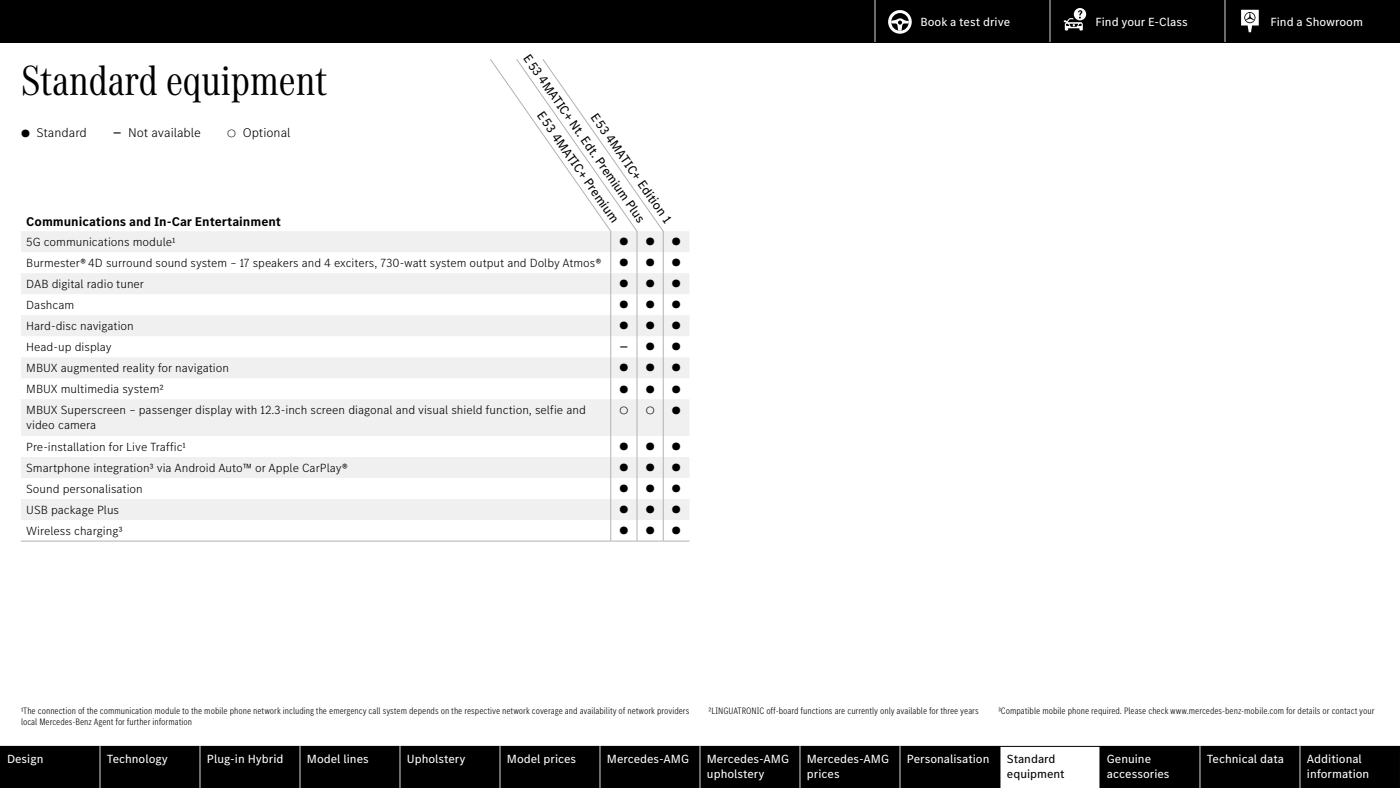
<style>
.page{position:relative;width:1400px;height:788px;background:#fff}
.page>*{position:absolute;margin:0;border:0;box-sizing:border-box;transform-origin:0 0}
.t1{font:43.75px "MB Corpo A Title Cond";color:#000}
.t2{font:13.12px "MB Corpo S Text";color:#000}
.t3{font:700 13.12px "MB Corpo S Text";color:#000}
.t4{font:300 13.12px "MB Corpo S Text";color:#000}
.t5{font:300 12.25px/15.8px "MB Corpo S Text";color:#000}
.t6{font:12.25px/14.7px "MB Corpo S Text";color:#fff}
.t7{font:12.25px/14.7px "MB Corpo S Text";color:#000}
.t8{font:700 10.85px "MB Corpo S Text";color:#000;scale:.9 1}
.t9{font:10.67px "MB Corpo S Text";color:#000;scale:1.04 1}
.t10{font:300 condensed 9.62px "MB Corpo S Text";color:#000}
.s1{font-size:10.67px}
.s2{font-weight:700;font-size:10.85px}
.s3{font-weight:400;font-size:10.67px}
</style>
<div class="page">
<svg style="left:21px;top:231px;width:668px;height:289px;fill:#f0f0f0"></svg>
<hr style="left:637px;top:399px;width:1px;height:37px;background:#b3b2b2">
<hr style="left:663px;top:399px;width:1px;height:37px;background:#b3b2b2">
<hr style="left:610px;top:399px;width:1px;height:37px;background:#b3b2b2">
<hr style="left:21px;top:540px;width:590px;height:1px;background:#b3b2b2">
<svg style="left:610px;top:436px;width:80px;height:105px"></svg>
<svg style="left:489px;top:59px;width:176px;height:340px"></svg>
<div style="left:0;top:0;width:1400px;height:42px;background:#000"></div>
<svg style="left:875px;top:0;width:384px;height:42px"></svg>
<svg style="left:0;top:746px;width:1400px;height:42px;background:#121212"></svg>
<hr style="left:1200px;top:746px;width:1px;height:42px;background:#d8d8d8">
<hr style="left:100px;top:746px;width:1px;height:42px;background:#d8d8d8">
<hr style="left:200px;top:746px;width:1px;height:42px;background:#d8d8d8">
<hr style="left:300px;top:746px;width:1px;height:42px;background:#d8d8d8">
<hr style="left:400px;top:746px;width:1px;height:42px;background:#d8d8d8">
<hr style="left:600px;top:746px;width:1px;height:42px;background:#d8d8d8">
<hr style="left:700px;top:746px;width:1px;height:42px;background:#d8d8d8">
<hr style="left:800px;top:746px;width:1px;height:42px;background:#d8d8d8">
<hr style="left:900px;top:746px;width:1px;height:42px;background:#d8d8d8">
<hr style="left:1000px;top:746px;width:1px;height:42px;background:#000">
<hr style="left:1100px;top:746px;width:1px;height:42px;background:#000">
<hr style="left:500px;top:746px;width:1px;height:42px;background:#d8d8d8">
<hr style="left:1300px;top:746px;width:1px;height:42px;background:#d8d8d8">
<p class="t2" style="left:534px;top:51px;width:203px;rotate:55deg">E 53 4MATIC+ Nt. Edt. Premium Plus</p>
<h1 class="t1" style="left:21px;top:51px;width:308px">Standard equipment</h1>
<p class="t4" style="left:21px;top:123px;width:67px"><span class="s1">●</span> Standard</p>
<p class="t4" style="left:113px;top:123px;width:89px"><span class="s2">—</span> Not available</p>
<p class="t4" style="left:227px;top:123px;width:65px"><span class="s1">○</span> Optional</p>
<p class="t2" style="left:547px;top:108px;width:134px;rotate:55deg">E 53 4MATIC+ Premium</p>
<p class="t2" style="left:601px;top:109px;width:132px;rotate:55deg">E 53 4MATIC+ Edition 1</p>
<p class="t3" style="left:26px;top:213px;width:256px">Communications and In-Car Entertainment</p>
<p class="t5" style="left:26px;top:233px;width:151px">5G communications module¹</p>
<p class="t9" style="left:619px;top:235px;width:35px">● ●</p>
<p class="t9" style="left:672px;top:235px;width:10px">●</p>
<p class="t5" style="left:26px;top:254px;width:577px">Burmester® 4D surround sound system – 17 speakers and 4 exciters, 730-watt system output and Dolby Atmos®</p>
<p class="t9" style="left:619px;top:256px;width:35px">● ●</p>
<p class="t9" style="left:672px;top:256px;width:10px">●</p>
<p class="t5" style="left:26px;top:275px;width:119px">DAB digital radio tuner</p>
<p class="t9" style="left:619px;top:277px;width:35px">● ●</p>
<p class="t9" style="left:672px;top:277px;width:10px">●</p>
<p class="t5" style="left:26px;top:296px;width:49px">Dashcam</p>
<p class="t9" style="left:619px;top:298px;width:35px">● ●</p>
<p class="t9" style="left:672px;top:298px;width:10px">●</p>
<p class="t5" style="left:26px;top:317px;width:109px">Hard-disc navigation</p>
<p class="t9" style="left:619px;top:319px;width:35px">● ●</p>
<p class="t9" style="left:672px;top:319px;width:10px">●</p>
<p class="t5" style="left:26px;top:338px;width:87px">Head-up display</p>
<p class="t8" style="left:620px;top:339px;width:40px">— <span class="s3">●</span></p>
<p class="t9" style="left:672px;top:340px;width:10px">●</p>
<p class="t5" style="left:26px;top:359px;width:204px">MBUX augmented reality for navigation</p>
<p class="t9" style="left:619px;top:361px;width:35px">● ●</p>
<p class="t9" style="left:672px;top:361px;width:10px">●</p>
<p class="t5" style="left:26px;top:380px;width:139px">MBUX multimedia system²</p>
<p class="t9" style="left:619px;top:382px;width:35px">● ●</p>
<p class="t9" style="left:672px;top:382px;width:10px">●</p>
<p class="t5" style="left:26px;top:401px;width:561px">MBUX Superscreen – passenger display with 12.3-inch screen diagonal and visual shield function, selfie and video camera</p>
<p class="t9" style="left:619px;top:403px;width:35px">○ ○</p>
<p class="t9" style="left:672px;top:403px;width:10px">●</p>
<p class="t5" style="left:26px;top:438px;width:161px">Pre-installation for Live Traffic¹</p>
<p class="t9" style="left:619px;top:439px;width:35px">● ●</p>
<p class="t9" style="left:672px;top:439px;width:10px">●</p>
<p class="t5" style="left:26px;top:459px;width:323px">Smartphone integration³ via Android Auto™ or Apple CarPlay®</p>
<p class="t9" style="left:619px;top:460px;width:35px">● ●</p>
<p class="t9" style="left:672px;top:460px;width:10px">●</p>
<p class="t5" style="left:26px;top:480px;width:118px">Sound personalisation</p>
<p class="t9" style="left:619px;top:481px;width:35px">● ●</p>
<p class="t9" style="left:672px;top:481px;width:10px">●</p>
<p class="t5" style="left:26px;top:501px;width:94px">USB package Plus</p>
<p class="t9" style="left:619px;top:502px;width:35px">● ●</p>
<p class="t9" style="left:672px;top:502px;width:10px">●</p>
<p class="t5" style="left:26px;top:522px;width:98px">Wireless charging³</p>
<p class="t9" style="left:619px;top:523px;width:35px">● ●</p>
<p class="t9" style="left:672px;top:523px;width:10px">●</p>
<p class="t6" style="left:920px;top:14px;width:91px">Book a test drive</p>
<p class="t6" style="left:1096px;top:14px;width:94px">Find your E-Class</p>
<p class="t6" style="left:1271px;top:14px;width:94px">Find a Showroom</p>
<p class="t10" style="left:21px;top:704px;width:670px">¹The connection of the communication module to the mobile phone network including the emergency call system depends on the respective network coverage and availability of network providers</p>
<p class="t10" style="left:709px;top:704px;width:272px">²LINGUATRONIC off-board functions are currently only available for three years</p>
<p class="t10" style="left:998px;top:704px;width:378px">³Compatible mobile phone required. Please check www.mercedes-benz-mobile.com for details or contact your</p>
<p class="t10" style="left:21px;top:715px;width:173px">local Mercedes-Benz Agent for further information</p>
<p class="t6" style="left:7px;top:751px;width:38px">Design</p>
<p class="t6" style="left:107px;top:751px;width:62px">Technology</p>
<p class="t6" style="left:207px;top:751px;width:78px">Plug-in Hybrid</p>
<p class="t6" style="left:307px;top:751px;width:63px">Model lines</p>
<p class="t6" style="left:407px;top:751px;width:60px">Upholstery</p>
<p class="t6" style="left:507px;top:751px;width:71px">Model prices</p>
<p class="t6" style="left:607px;top:751px;width:84px">Mercedes-AMG</p>
<p class="t6" style="left:707px;top:751px;width:84px">Mercedes-AMG upholstery</p>
<p class="t6" style="left:807px;top:751px;width:84px">Mercedes-AMG prices</p>
<p class="t6" style="left:907px;top:751px;width:84px">Personalisation</p>
<p class="t7" style="left:1007px;top:751px;width:59px">Standard equipment</p>
<p class="t6" style="left:1107px;top:751px;width:64px">Genuine accessories</p>
<p class="t6" style="left:1207px;top:751px;width:79px">Technical data</p>
<p class="t6" style="left:1307px;top:751px;width:64px">Additional information</p>
</div>
